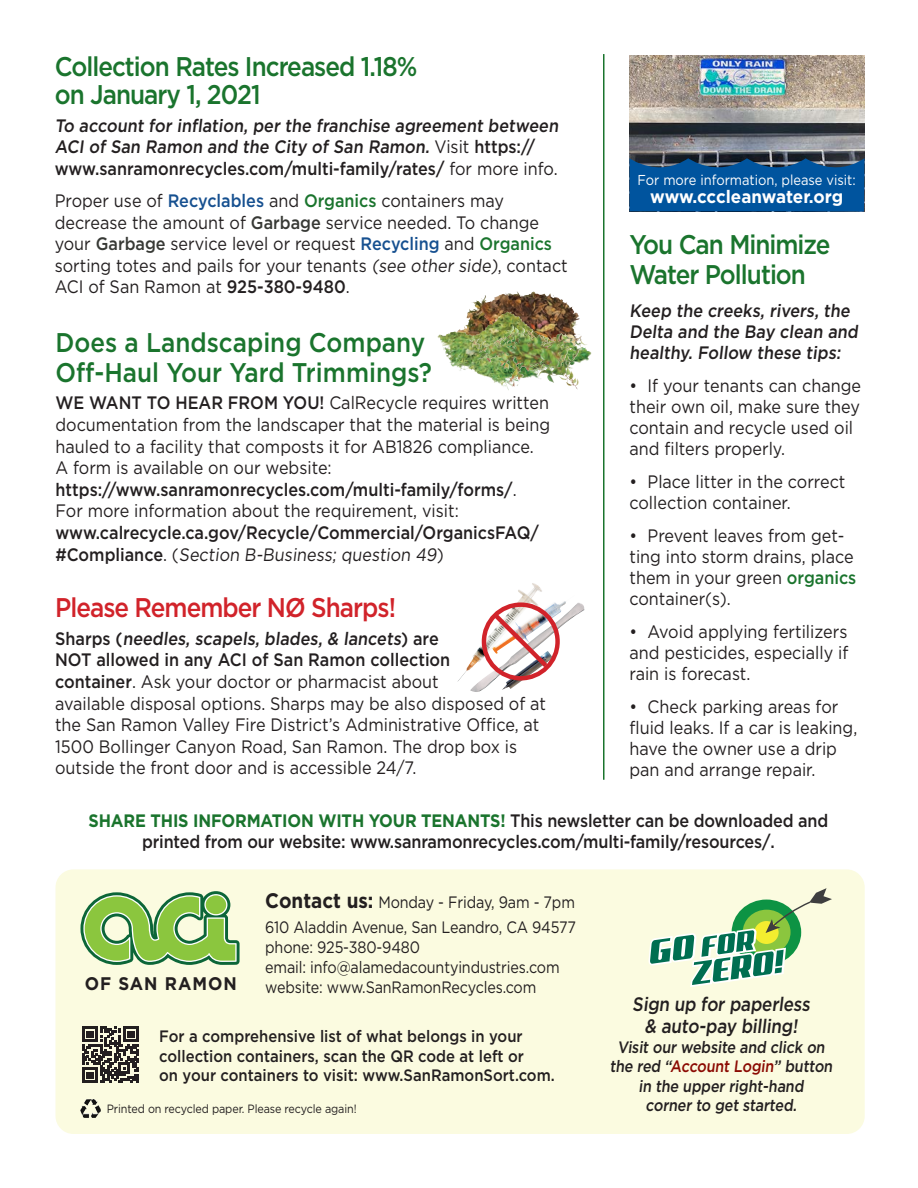
<style>
.page{position:relative;width:918px;height:1188px;background:#fff}
.page>*{position:absolute;margin:0;border:0;box-sizing:border-box;transform-origin:0 0}
.t1{font:500 27px "Gotham";letter-spacing:-.04em;color:#1a742d;scale:.9 1}
.t2{font:500 27px "Gotham";color:#1a742d;scale:.9 1}
.t3{font:500 27px "Gotham";letter-spacing:-.04em;color:#d1232a;scale:.9 1}
.t4{font:500 19.5px "Gotham";color:#231f20;scale:.87 1}
.t5{font:700 18.3px "Gotham";letter-spacing:.06em;color:#231f20;scale:.93 1}
.t6{font:18px/21px "Gotham";color:#231f20;scale:.9 1}
.t7{font:500 18px/21px "Gotham";color:#231f20;scale:.9 1}
.t8{font:700 18px "Gotham";letter-spacing:-.01em;color:#1a742d;scale:.9 1}
.t9{font:700 18px "Gotham";letter-spacing:-.01em;color:#fff;scale:.95 1}
.t10{font:16.5px "Gotham";letter-spacing:-.01em;color:#231f20;scale:.87 1}
.t11{font:500 16.5px "Gotham";color:#231f20;scale:.9 1}
.t12{font:500 16.5px "Gotham";color:#231f20;scale:.87 1}
.t13{font:14.4px "Gotham";color:#fff;scale:.9 1}
.t14{font:12px "Gotham";letter-spacing:-.01em;color:#231f20;scale:.9 1}
.s1{font-weight:400}
.s2{font-weight:500;color:#165090}
.s3{font-weight:500;color:#1a742d}
.s4{font-weight:500;color:#373935}
.s5{font-weight:500}
.s6{font-weight:500;color:#231f20}
.s7{font-weight:700;font-size:21px}
.s8{color:#8b0a02}
</style>
<div class="page">
<hr style="left:603px;top:54px;width:1px;height:726px;background:#1a742d">
<img style="left:457px;top:583px;width:85px;height:99px">
<img style="left:470px;top:602px;width:115px;height:90px">
<img style="left:502px;top:654px;width:51px;height:36px">
<img style="left:492px;top:595px;width:83px;height:59px">
<div style="left:482px;top:602px;width:78px;height:79px;border:4px solid #d1232a;border-radius:50%"></div>
<img style="left:490px;top:609px;width:62px;height:63px">
<img style="left:630px;top:55px;width:234px;height:157px">
<svg style="left:630px;top:158px;width:234px;height:53px;background:#085295"></svg>
<div style="left:56px;top:869px;width:809px;height:265px;background:#fbfbe0;border-radius:18px"></div>
<svg style="left:80px;top:891px;width:160px;height:74px"></svg>
<svg style="left:649px;top:888px;width:183px;height:99px"></svg>
<svg style="left:82px;top:1026px;width:57px;height:57px"></svg>
<img style="left:466px;top:291px;width:52px;height:28px">
<img style="left:485px;top:311px;width:23px;height:17px">
<img style="left:487px;top:328px;width:25px;height:18px">
<p class="t1" style="left:55px;top:48px;width:405px">Collection Rates Increased 1.18%</p>
<p class="t1" style="left:55px;top:77px;width:230px">on January 1, 2021</p>
<p class="t7" style="left:55px;top:114px;width:564px;line-height:21.6px">To account for inflation, per the franchise agreement between<br>ACI of San Ramon and the City of San Ramon. <span class="s1">V i s i t</span> h t t p s :// www.sanramonrecycles.com/multi-family/rates/ <span class="s1">for more info.</span></p>
<p class="t6" style="left:55px;top:190px;width:501px">Proper use of <span class="s2">Recyclables</span> and <span class="s3">Organics</span> containers may</p>
<p class="t6" style="left:55px;top:211px;width:572px;line-height:21.6px">decrease the amount of <span class="s4">Garbage</span> service needed. To change your <span class="s4">Garbage</span> service level or request <span class="s2">Recycling</span> and <span class="s3">Organics </span>sorting totes and pails for your tenants (see other side), contact ACI of San Ramon at <span class="s5">925-380-9480</span>.</p>
<p class="t2" style="left:56px;top:325px;width:413px">Does a Landscaping Company</p>
<p class="t2" style="left:56px;top:355px;width:420px">Off-Haul Your Yard Trimmings?</p>
<p class="t6" style="left:56px;top:392px;width:551px;line-height:21.6px;text-align:justify"><span class="s5">WE WANT TO HEAR FROM YOU!</span> CalRecycle requires written documentation from the landscaper that the material is being hauled to a facility that composts it for AB1826 compliance.</p>
<p class="t6" style="left:56px;top:457px;width:308px">A form is available on our website:</p>
<p class="t7" style="left:56px;top:479px;width:514px">https://www.sanramonrecycles.com/multi-family/forms/<span class="s1">.</span></p>
<p class="t6" style="left:56px;top:500px;width:450px">For more information about the requirement, visit:</p>
<p class="t7" style="left:56px;top:522px;width:539px">www.calrecycle.ca.gov/Recycle/Commercial/OrganicsFAQ/</p>
<p class="t6" style="left:56px;top:543px;width:433px"><span class="s5"># Co m p l i a n ce</span> . ( Section B-Business; question 49)</p>
<p class="t3" style="left:55px;top:590px;width:380px">Please Remember NØ Sharps!</p>
<p class="t7" style="left:55px;top:628px;width:428px">S h a r p s ( needles, scapels, blades, &amp; lancets) a r e</p>
<p class="t7" style="left:55px;top:649px;width:441px">NOT allowed in any ACI of San Ramon collection</p>
<p class="t6" style="left:55px;top:671px;width:428px"><span class="s5">container</span>. Ask your doctor or pharmacist about</p>
<p class="t6" style="left:55px;top:692px;width:547px;line-height:21.6px">available disposal options. Sharps may be also disposed of at the San Ramon Valley Fire District’s Administrative Office, at<br>1500 Bollinger Canyon Road, San Ramon. The drop box is</p>
<p class="t6" style="left:55px;top:757px;width:403px">outside the front door and is accessible 24/7.</p>
<p class="t13" style="left:638px;top:171px;width:244px">For more information, please visit:</p>
<p class="t9" style="left:650px;top:185px;width:205px">www.cccleanwater.org</p>
<p class="t1" style="left:630px;top:226px;width:225px">You Can Minimize</p>
<p class="t1" style="left:630px;top:256px;width:198px">Water Pollution</p>
<p class="t7" style="left:630px;top:299px;width:259px">Keep the creeks, rivers, the<br>Delta and the Bay clean and healthy. Follow these tips:</p>
<p class="t6" style="left:630px;top:374px;width:259px">• If your tenants can change their own oil, make sure they contain and recycle used oil and filters properly.</p>
<p class="t6" style="left:630px;top:470px;width:241px">• Place litter in the correct collection container.</p>
<p class="t6" style="left:630px;top:524px;width:254px">• Prevent leaves from get&shy;ting into storm drains, place them in your green <span class="s3">organics </span>container(s).</p>
<p class="t6" style="left:630px;top:620px;width:245px;text-align:justify">• Avoid applying fertilizers and pesticides, especially if rain is forecast.</p>
<p class="t6" style="left:630px;top:695px;width:255px">• Check parking areas for fluid leaks. If a car is leaking, have the owner use a drip pan and arrange repair.</p>
<p class="t8" style="left:89px;top:808px;width:823px">SHARE THIS INFORMATION WITH YOUR TENANTS! <span class="s6">This newsletter can be downloaded and</span></p>
<p class="t7" style="left:142px;top:830px;width:704px">printed from our website: www.sanramonrecycles.com/multi-family/resources/.</p>
<p class="t5" style="left:85px;top:971px;width:165px">OF SAN RAMON</p>
<p class="t10" style="left:265px;top:892px;width:358px"><span class="s7">Contact us:</span> Monday - Friday, 9am - 7pm</p>
<p class="t10" style="left:265px;top:916px;width:359px">610 Aladdin Avenue, San Leandro, CA 94577</p>
<p class="t10" style="left:265px;top:937px;width:179px">phone: 925-380-9480</p>
<p class="t10" style="left:265px;top:957px;width:340px">email: info@alamedacountyindustries.com</p>
<p class="t10" style="left:265px;top:977px;width:313px">website: www.SanRamonRecycles.com</p>
<p class="t11" style="left:159px;top:1026px;width:405px">For a comprehensive list of what belongs in your</p>
<p class="t11" style="left:159px;top:1045px;width:407px">collection containers, scan the QR code at left or</p>
<p class="t11" style="left:159px;top:1065px;width:441px">on your containers to visit: www.SanRamonSort.com.</p>
<p class="t14" style="left:107px;top:1101px;width:279px">Printed on recycled paper. Please recycle again!</p>
<p class="t4" style="left:632px;top:991px;width:209px">Sign up for paperless</p>
<p class="t4" style="left:645px;top:1013px;width:181px">&amp; auto-pay billing!</p>
<p class="t12" style="left:617px;top:1036px;width:243px">Visit our website and click on</p>
<p class="t12" style="left:610px;top:1055px;width:261px">the red “<span class="s8">Account Login</span>” button</p>
<p class="t12" style="left:639px;top:1075px;width:194px">in the upper right-hand</p>
<p class="t12" style="left:646px;top:1094px;width:178px">corner to get started.</p>
</div>
